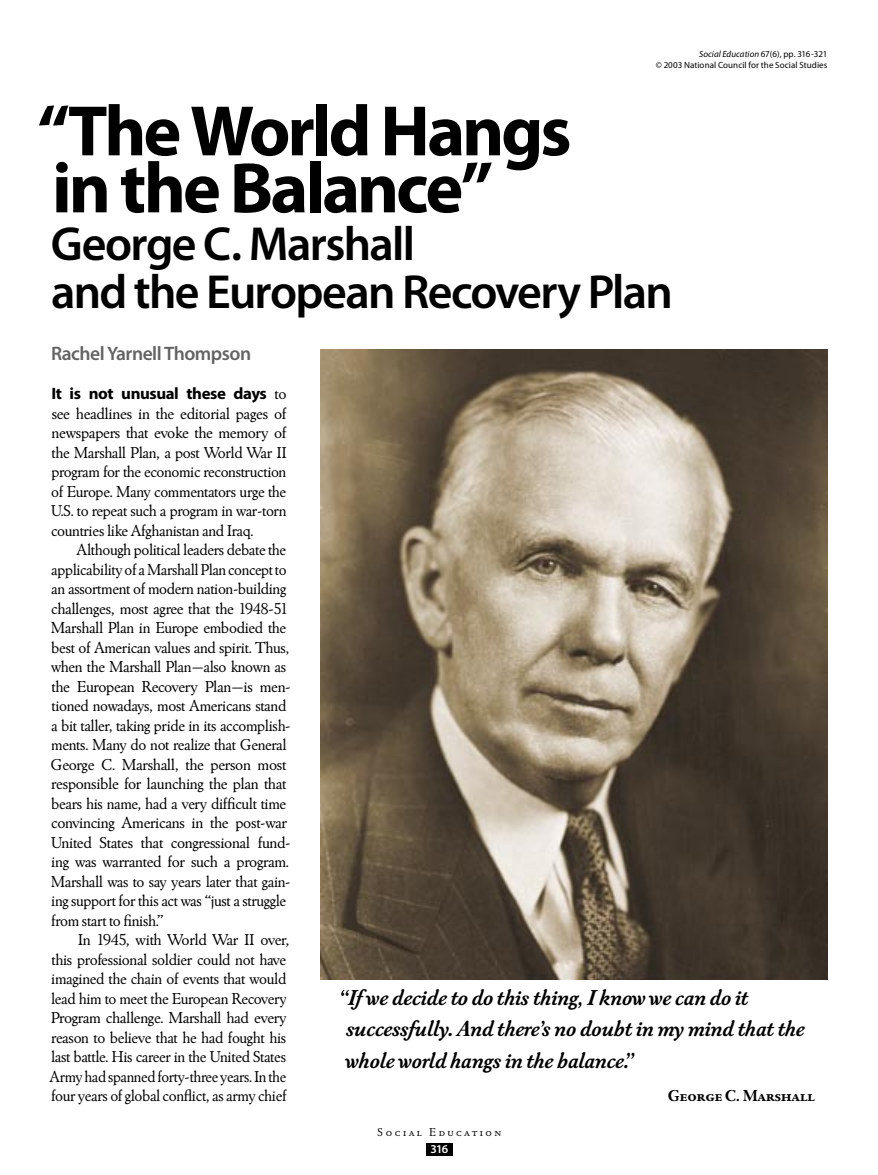
<style>
.page{position:relative;width:878px;height:1175px;background:#fff}
.page>*{position:absolute;margin:0;border:0;box-sizing:border-box;transform-origin:0 0}
.Article_Headline{font:700 72px/57px "Myriad Pro";letter-spacing:-.045em;color:#000}
.Article_Headline-2{font:600 48px "Myriad Pro";letter-spacing:-.035em;color:#000}
.No_Indent_Text{font:22.5px/31.5px "Winchester New ITC Bold Italic OS";letter-spacing:-.025em;color:#000}
.Byline{font:600 19.5px "Myriad Pro";letter-spacing:-.025em;color:#636363}
.Body_Text{font:16.5px/19.5px "Winchester New ITC";letter-spacing:-.025em;color:#000}
.No_Indent_Text-2{font:16.5px/19.5px "Winchester New ITC";letter-spacing:-.025em;color:#000;text-align:justify}
.Body_Text-2{font:16.5px "Winchester New ITC Bold SC";letter-spacing:-.025em;color:#000}
.t1{font:12px "Winchester New ITC Book SC";letter-spacing:.2em;color:#000}
.t2{font:600 12px "Myriad Pro";color:#fff}
.Copyright_Statement{font:9px "Myriad Pro";letter-spacing:.01em;color:#000}
.Copyright_Statement-2{font:9px "Myriad Pro";letter-spacing:-.03em;color:#000}
.s1{font-style:italic}
.s2{font-family:"Myriad Pro";font-weight:700}
</style>
<div class="page">
<img style="left:320px;top:350px;width:507px;height:629px">
<div style="left:426px;top:1143px;width:26px;height:12px;background:#000"></div>
<p class="Copyright_Statement-2" style="left:699px;top:49px;width:130px"><span class="s1">Social Education</span> 67(6), pp. 316-321</p>
<p class="Copyright_Statement" style="left:655px;top:60px;width:173px">© 2003 National Council for the Social Studies</p>
<p class="Article_Headline" style="left:37px;top:103px;width:536px">“The World Hangs in the Balance”</p>
<p class="Article_Headline-2" style="left:51px;top:218px;width:366px">George C. Marshall</p>
<p class="Article_Headline-2" style="left:51px;top:266px;width:623px">and the European Recovery Plan</p>
<p class="Byline" style="left:51px;top:343px;width:202px">Rachel Yarnell Thompson</p>
<p class="No_Indent_Text-2" style="left:51px;top:384px;width:238px"><span class="s2">It is not unusual these days</span> to see headlines in the editorial pages of newspapers that evoke the memory of the Marshall Plan, a post World War II program for the economic reconstruction of Europe. Many commentators urge the U.S. to repeat such a program in war-torn countries like Afghanistan and Iraq.</p>
<p class="Body_Text" style="left:51px;top:540px;width:242px;text-indent:26px">Although political leaders debate the applicability of a Marshall Plan concept to an assortment of modern nation-building challenges, most agree that the 1948-51<br>Marshall Plan in Europe embodied the best of American values and spirit. Thus, when the Marshall Plan—also known as the European Recovery Plan—is men&shy;tioned nowadays, most Americans stand a bit taller, taking pride in its accomplish&shy;ments. Many do not realize that General George C. Marshall, the person most responsible for launching the plan that bears his name, had a very difficult time convincing Americans in the post-war United States that congressional fund&shy;ing was warranted for such a program.<br>Marshall was to say years later that gain&shy;ing support for this act was “just a struggle from start to finish.”</p>
<p class="Body_Text" style="left:50px;top:930px;width:241px;text-indent:28px">In 1945, with World War II over, this professional soldier could not have imagined the chain of events that would lead him to meet the European Recovery Program challenge. Marshall had every reason to believe that he had fought his last battle. His career in the United States Army had spanned forty-three years. In the four years of global conflict, as army chief</p>
<p class="No_Indent_Text" style="left:345px;top:981px;width:461px;text-indent:-7px">“If we decide to do this thing, I know we can do it successfully. And there’s no doubt in my mind that the whole world hangs in the balance.”</p>
<p class="Body_Text-2" style="left:668px;top:1086px;width:148px">George C. Marshall</p>
<p class="t1" style="left:377px;top:1125px;width:125px">Social Education</p>
<p class="t2" style="left:430px;top:1142px;width:19px">316</p>
</div>
